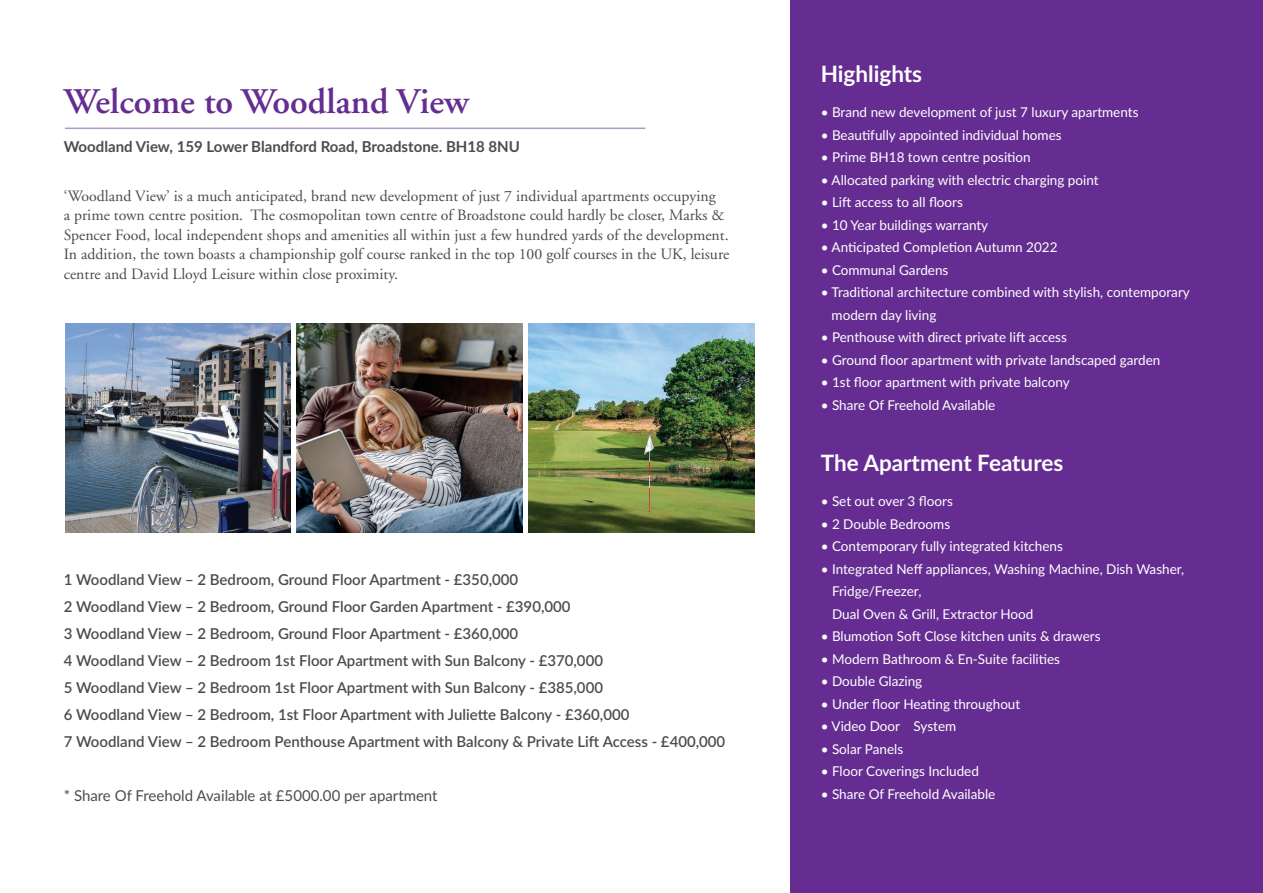
<style>
.page{position:relative;width:1263px;height:893px;background:#fff}
.page>*{position:absolute;margin:0;border:0;box-sizing:border-box;transform-origin:0 0}
.t1{font:600 36px "Adobe Garamond";color:#652d91}
.t2{font:700 22.5px "Lato";color:#fff}
.t3{font:15.75px/19.5px "Adobe Garamond";color:#4b4c4d}
.t4{font:600 15px/27px "Lato";color:#4b4c4d}
.t5{font:700 15px "Lato";color:#4b4c4d}
.t6{font:15px "Lato";color:#4b4c4d}
.t7{font:13.5px/22.5px "Lato";color:#fff}
</style>
<div class="page">
<img style="left:65px;top:324px;width:226px;height:209px">
<img style="left:297px;top:324px;width:225px;height:209px">
<img style="left:529px;top:324px;width:225px;height:209px">
<div style="left:791px;top:0;width:472px;height:893px;background:#652d91"></div>
<hr style="left:65px;top:128px;width:580px;height:1px;background:#b09ac9">
<h1 class="t1" style="left:64px;top:82px;width:406px">Welcome to Woodland View</h1>
<p class="t5" style="left:64px;top:136px;width:458px">Woodland View, 159 Lower Blandford Road, Broadstone. BH18 8NU</p>
<p class="t3" style="left:64px;top:186px;width:667px">‘Woodland View’ is a much anticipated, brand new development of just 7 individual apartments occupying<br>a prime town centre position. The cosmopolitan town centre of Broadstone could hardly be closer, Marks &amp; Spencer Food, local independent shops and amenities all within just a few hundred yards of the development.<br>In addition, the town boasts a championship golf course ranked in the top 100 golf courses in the UK, leisure centre and David Lloyd Leisure within close proximity.</p>
<p class="t4" style="left:64px;top:565px;width:663px">1 Woodland View – 2 Bedroom, Ground Floor Apartment - £350,000<br>2 Woodland View – 2 Bedroom, Ground Floor Garden Apartment - £390,000<br>3 Woodland View – 2 Bedroom, Ground Floor Apartment - £360,000<br>4 Woodland View – 2 Bedroom 1st Floor Apartment with Sun Balcony - £370,000<br>5 Woodland View – 2 Bedroom 1st Floor Apartment with Sun Balcony - £385,000<br>6 Woodland View – 2 Bedroom, 1st Floor Apartment with Juliette Balcony - £360,000<br>7 Woodland View – 2 Bedroom Penthouse Apartment with Balcony &amp; Private Lift Access - £400,000</p>
<p class="t6" style="left:64px;top:785px;width:375px">* Share Of Freehold Available at £5000.00 per apartment</p>
<h2 class="t2" style="left:821px;top:57px;width:103px">Highlights</h2>
<p class="t7" style="left:821px;top:100px;width:319px">• Brand new development of just 7 luxury apartments</p>
<p class="t7" style="left:821px;top:123px;width:242px">• Beautifully appointed individual homes</p>
<p class="t7" style="left:821px;top:145px;width:211px">• Prime BH18 town centre position</p>
<p class="t7" style="left:821px;top:168px;width:279px">• Allocated parking with electric charging point</p>
<p class="t7" style="left:821px;top:190px;width:144px">• Lift access to all floors</p>
<p class="t7" style="left:821px;top:213px;width:169px">• 10 Year buildings warranty</p>
<p class="t7" style="left:821px;top:235px;width:238px">• Anticipated Completion Autumn 2022</p>
<p class="t7" style="left:821px;top:258px;width:129px">• Communal Gardens</p>
<p class="t7" style="left:832px;top:280px;width:360px;text-indent:-11px">• Traditional architecture combined with stylish, contemporary modern day living</p>
<p class="t7" style="left:821px;top:325px;width:248px">• Penthouse with direct private lift access</p>
<p class="t7" style="left:821px;top:348px;width:341px">• Ground floor apartment with private landscaped garden</p>
<p class="t7" style="left:821px;top:370px;width:251px">• 1st floor apartment with private balcony</p>
<p class="t7" style="left:821px;top:393px;width:176px">• Share Of Freehold Available</p>
<h2 class="t2" style="left:821px;top:446px;width:244px">The Apartment Features</h2>
<p class="t7" style="left:821px;top:490px;width:134px">• Set out over 3 floors</p>
<p class="t7" style="left:821px;top:512px;width:131px">• 2 Double Bedrooms</p>
<p class="t7" style="left:821px;top:535px;width:244px">• Contemporary fully integrated kitchens</p>
<p class="t7" style="left:832px;top:557px;width:354px;text-indent:-11px">• Integrated Neff appliances, Washing Machine, Dish Washer,<br>Fridge/Freezer,<br>Dual Oven &amp; Grill, Extractor Hood</p>
<p class="t7" style="left:821px;top:625px;width:281px">• Blumotion Soft Close kitchen units &amp; drawers</p>
<p class="t7" style="left:821px;top:647px;width:241px">• Modern Bathroom &amp; En-Suite facilities</p>
<p class="t7" style="left:821px;top:670px;width:103px">• Double Glazing</p>
<p class="t7" style="left:821px;top:692px;width:201px">• Under floor Heating throughout</p>
<p class="t7" style="left:821px;top:715px;width:137px">• Video Door System</p>
<p class="t7" style="left:821px;top:737px;width:84px">• Solar Panels</p>
<p class="t7" style="left:821px;top:760px;width:160px">• Floor Coverings Included</p>
<p class="t7" style="left:821px;top:782px;width:176px">• Share Of Freehold Available</p>
</div>
